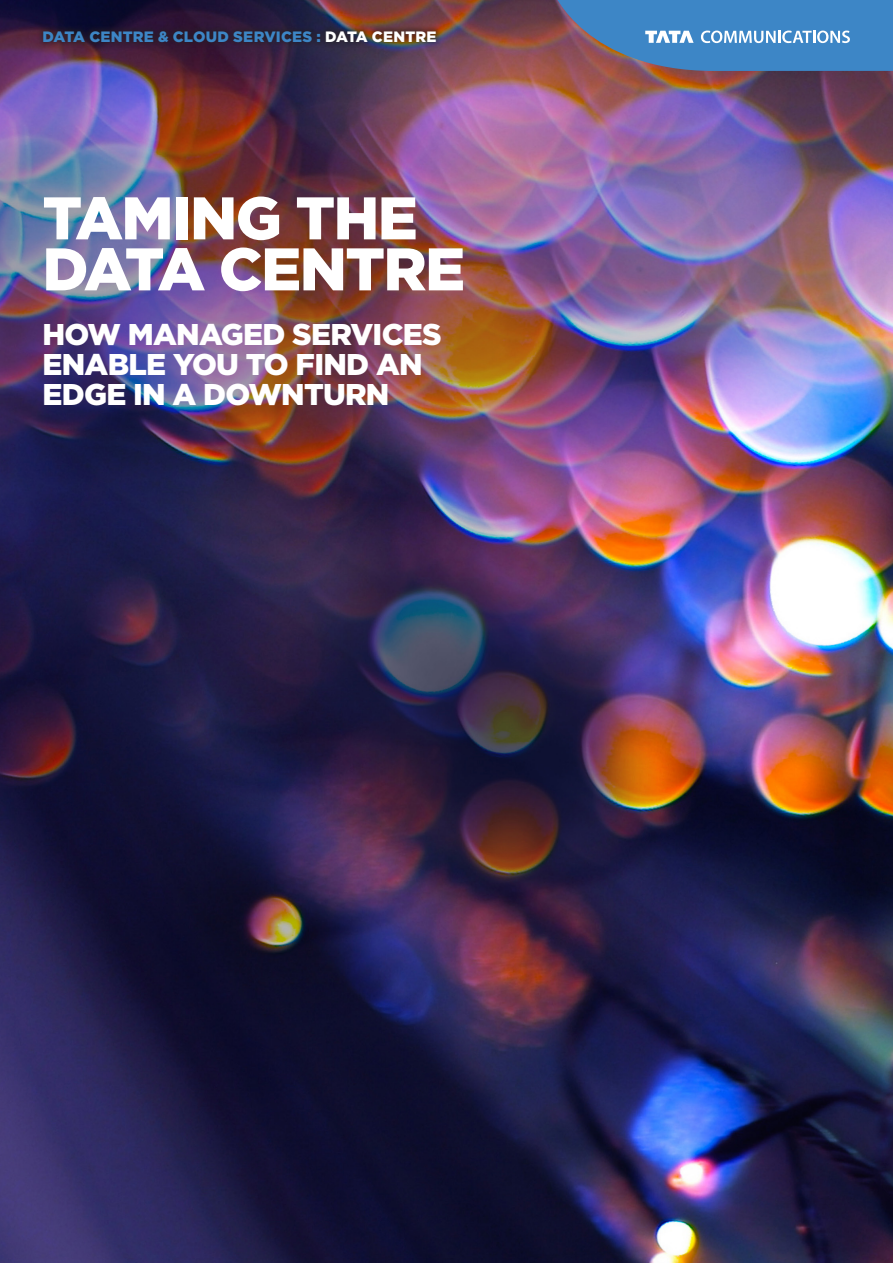
<style>
.page{position:relative;width:893px;height:1263px;background:#fff}
.page>*{position:absolute;margin:0;border:0;box-sizing:border-box;transform-origin:0 0}
.front_headline{font:900 60px/51px "Gotham";letter-spacing:-.025em;color:#fff}
.t1{font:900 30px/30px "Gotham";letter-spacing:-.025em;color:#fff}
.product_name_rev{font:900 15px "Gotham";letter-spacing:.015em;color:#3d86c6}
.s1{color:#fff}
</style>
<div class="page">
<img style="left:0;top:0;width:893px;height:1263px">
<svg style="left:553px;top:0;width:340px;height:71px;background:#5284b8"></svg>
<div style="left:37px;top:25px;width:406px;height:23px;background:#231f20;opacity:.6"></div>
<p class="product_name_rev" style="left:43px;top:26px;width:395px">DATA CENTRE &amp; CLOUD SERVICES : <span class="s1">DATA CENTRE</span></p>
<p class="front_headline" style="left:43px;top:192px;width:424px">TAMING THE<br>DATA CENTRE</p>
<p class="t1" style="left:43px;top:319px;width:401px">HOW MANAGED SERVICES<br>ENABLE YOU TO FIND AN<br>EDGE IN A DOWNTURN</p>
</div>
